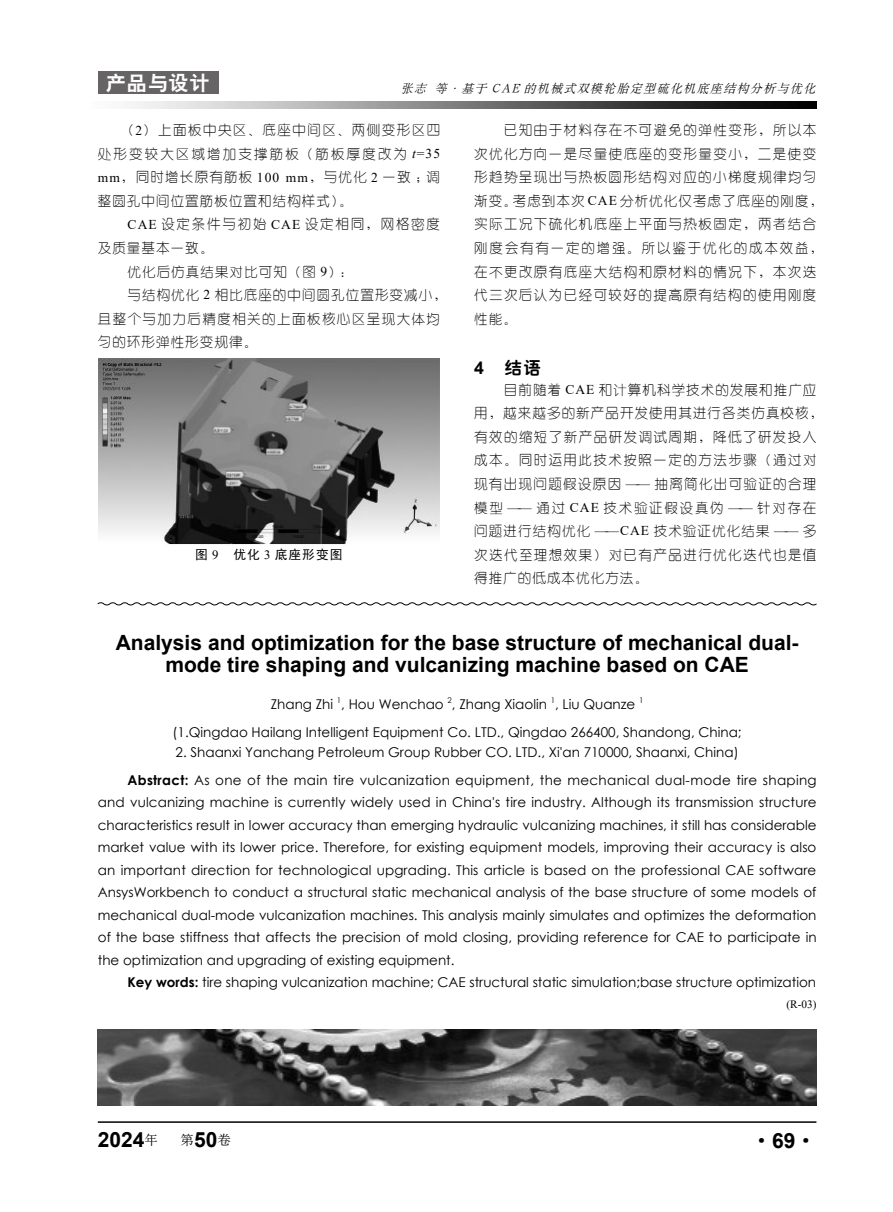
<style>
.page{position:relative;width:893px;height:1212px;background:#fff}
.page>*{position:absolute;margin:0;border:0;box-sizing:border-box;transform-origin:0 0}
.t1{font:700 21px/22.5px "Arial";color:#000;text-align:center}
.t2{font:21px "Sim Sun";color:#000}
.t3{font:20.25px "H Yb 2 gj";letter-spacing:.03em;color:#fff}
.t4{font:17.7px "H Ye 4 gj";color:#000}
.t5{font:13.5px/22.5px "Century Gothic";color:#000;text-align:justify}
.t6{font:13.5px/23.5px "Hye 1 gj";letter-spacing:.105em;color:#000}
.t7{font:13.5px/28px "Century Gothic";letter-spacing:.02em;color:#000}
.t8{font:13.5px "Hye 1 gj";letter-spacing:.08em;color:#000}
.t9{font:13.5px "Hye 1 gj";letter-spacing:.13em;color:#000}
.t10{font:13.5px "H Ya 6 gj";color:#000}
.t11{font:12.75px "Sim Hei";letter-spacing:.08em;color:#000}
.t12{font:italic 12px "H Ya 6 gj";color:#000}
.t13{font:11.25px "Times New Roman";color:#000}
.t14{font:7.8px "Century Gothic";color:#000}
.s1{font-family:"Times New Roman"}
.s2{font-family:"Times New Roman";font-style:italic}
.s3{font-family:"Arial";font-weight:700}
.s4{font-weight:700}
.s5{font-family:"Arial";font-weight:700;font-size:21px}
</style>
<div class="page">
<hr style="left:98px;top:1121px;width:718px;height:2px;background:#000">
<img style="left:131px;top:102px;width:685px;height:6px">
<div style="left:98px;top:72px;width:120px;height:22px;background:#666464"></div>
<img style="left:99px;top:359px;width:340px;height:186px">
<svg style="left:97px;top:602px;width:720px;height:4px"></svg>
<img style="left:98px;top:1029px;width:718px;height:77px">
<h2 class="t3" style="left:106px;top:73px;width:105px">产品与设计</h2>
<p class="t6" style="left:98px;top:118px;width:344px;text-align:justify;text-indent:23px">（<span class="s1">2</span>）上面板中央区、底座中间区、两侧变形区四处形变较大区域增加支撑筋板（筋板厚度改为 <span class="s2">t</span><span class="s1">=35 mm</span>，同时增长原有筋板 <span class="s1">100 mm</span>，与优化 <span class="s1">2</span> 一致；调整圆孔中间位置筋板位置和结构样式）。</p>
<p class="t9" style="left:128px;top:218px;width:314px"><span class="s1">CAE</span> 设定条件与初始 <span class="s1">CAE</span> 设定相同，网格密度</p>
<p class="t8" style="left:98px;top:241px;width:117px">及质量基本一致。</p>
<p class="t8" style="left:128px;top:265px;width:227px">优化后仿真结果对比可知（图 <span class="s1">9</span>）：</p>
<p class="t8" style="left:128px;top:288px;width:321px">与结构优化 <span class="s1">2</span> 相比底座的中间圆孔位置形变减小，</p>
<p class="t6" style="left:98px;top:307px;width:344px">且整个与加力后精度相关的上面板核心区呈现大体均</p>
<p class="t8" style="left:98px;top:335px;width:161px">匀的环形弹性形变规律。</p>
<p class="t12" style="left:401px;top:83px;width:419px">张志 等·基于 CAE 的机械式双模轮胎定型硫化机底座结构分析与优化</p>
<p class="t6" style="left:474px;top:118px;width:351px;text-indent:30px">已知由于材料存在不可避免的弹性变形，所以本次优化方向一是尽量使底座的变形量变小，二是使变形趋势呈现出与热板圆形结构对应的小梯度规律均匀渐变。考虑到本次 <span class="s1">CAE</span> 分析优化仅考虑了底座的刚度，实际工况下硫化机底座上平面与热板固定，两者结合刚度会有有一定的增强。所以鉴于优化的成本效益，在不更改原有底座大结构和原材料的情况下，本次迭代三次后认为已经可较好的提高原有结构的使用刚度性能。</p>
<h3 class="t4" style="left:474px;top:359px;width:69px"><span class="s3">4</span>　结语</h3>
<p class="t6" style="left:474px;top:378px;width:351px;text-indent:30px">目前随着 <span class="s1">CAE</span> 和计算机科学技术的发展和推广应用，越来越多的新产品开发使用其进行各类仿真校核，有效的缩短了新产品研发调试周期，降低了研发投入成本。同时运用此技术按照一定的方法步骤（通过对现有出现问题假设原因 <span class="s1">——</span> 抽离简化出可验证的合理模型 <span class="s1">——</span> 通过 <span class="s1">CAE</span> 技术验证假设真伪 <span class="s1">——</span> 针对存在问题进行结构优化 <span class="s1">——CAE</span> 技术验证优化结果 <span class="s1">——</span> 多次迭代至理想效果）对已有产品进行优化迭代也是值得推广的低成本优化方法。</p>
<p class="t11" style="left:195px;top:548px;width:149px">图 <span class="s1">9</span>　优化 <span class="s1">3</span> 底座形变图</p>
<h1 class="t1" style="left:116px;top:631px;width:684px">Analysis and optimization for the base structure of mechanical dual&shy;mode tire shaping and vulcanizing machine based on CAE</h1>
<p class="t5" style="left:271px;top:693px;width:64px">Zhang Zhi</p>
<p class="t14" style="left:337px;top:694px;width:6px">1</p>
<p class="t5" style="left:341px;top:693px;width:104px">, Hou Wenchao</p>
<p class="t14" style="left:447px;top:694px;width:6px">2</p>
<p class="t5" style="left:452px;top:693px;width:97px">, Zhang Xiaolin</p>
<p class="t14" style="left:551px;top:694px;width:6px">1</p>
<p class="t5" style="left:555px;top:693px;width:82px">, Liu Quanze</p>
<p class="t14" style="left:639px;top:694px;width:6px">1</p>
<p class="t5" style="left:173px;top:721px;width:570px">(1.Qingdao Hailang Intelligent Equipment Co. LTD., Qingdao 266400, Shandong, China;</p>
<p class="t7" style="left:128px;top:738px;width:690px;text-indent:48px">2. Shaanxi Yanchang Petroleum Group Rubber CO. LTD., Xi'an 710000, Shaanxi, China)<br><span class="s4">Abstract:</span> As one of the main tire vulcanization equipment, the mechanical dual-mode tire shaping</p>
<p class="t5" style="left:98px;top:791px;width:720px">and vulcanizing machine is currently widely used in China's tire industry. Although its transmission structure characteristics result in lower accuracy than emerging hydraulic vulcanizing machines, it still has considerable market value with its lower price. Therefore, for existing equipment models, improving their accuracy is also an important direction for technological upgrading. This article is based on the professional CAE software AnsysWorkbench to conduct a structural static mechanical analysis of the base structure of some models of mechanical dual-mode vulcanization machines. This analysis mainly simulates and optimizes the deformation of the base stiffness that affects the precision of mold closing, providing reference for CAE to participate in the optimization and upgrading of existing equipment.</p>
<p class="t5" style="left:128px;top:971px;width:690px"><span class="s4">Key words:</span> tire shaping vulcanization machine; CAE structural static simulation;base structure optimization</p>
<p class="t13" style="left:786px;top:996px;width:31px">(R-03)</p>
<h1 class="t1" style="left:98px;top:1129px;width:62px">2024<sup>年</sup></h1>
<p class="t10" style="left:181px;top:1133px;width:52px">第<span class="s5">50</span>卷</p>
<h1 class="t2" style="left:751px;top:1130px;width:67px">·<span class="s3">69</span>·</h1>
</div>
